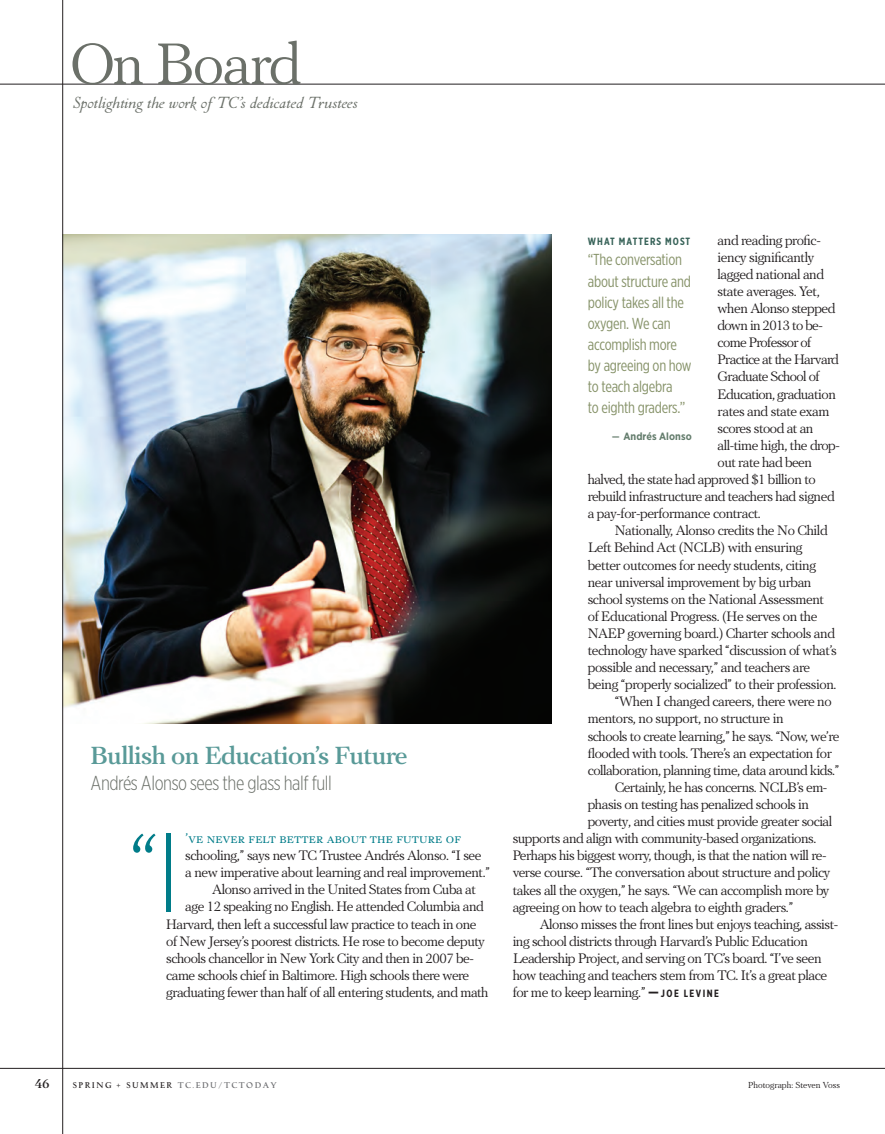
<style>
.page{position:relative;width:885px;height:1134px;background:#fff}
.page>*{position:absolute;margin:0;border:0;box-sizing:border-box;transform-origin:0 0}
.t1{font:300 111.75px "Gotham X Narrow";color:#007c89;scale:.95 1}
.t2{font:90px "Pastonchi";color:#007c89;scale:.95 1}
.t3{font:60px "PF Regal Text Pro Regular A";color:#6b7069}
.t4{font:500 25.5px "PF Regal Text Pro";letter-spacing:-.02em;color:#599a98}
.t5{font:300 20.1px "Gotham X Narrow";letter-spacing:-.02em;color:#6b7069}
.t6{font:italic 17.4px "Pastonchi";color:#6b7069}
.t7{font:15.9px "Gotham X Narrow";letter-spacing:-.015em;color:#87936a}
.t8{font:14.25px/17.1px "PF Regal Text Pro Regular A";letter-spacing:-.03em;color:#231f20}
.t9{font:14.1px/17.1px "PF Regal Text Pro Regular A";letter-spacing:-.025em;color:#231f20}
.t10{font:14.1px/17.1px "PF Regal Text Pro Regular A";letter-spacing:.005em;color:#231f20}
.t11{font:500 13.5px "PF Regal Text Pro";color:#231f20}
.t12{font:700 10.5px "Gotham X Narrow";letter-spacing:.1em;color:#386359}
.t13{font:700 10.5px "Gotham Narrow";letter-spacing:.005em;color:#637c6c}
.t14{font:9px "Pastonchi MT Titling";letter-spacing:.16em;color:#6c6d70}
.t15{font:9px "PF Regal Text Pro Regular A";color:#231f20}
.s1{color:#007c89}
.s2{font-family:"Gotham X Narrow";font-weight:700}
.s3{font-family:"Gotham X Narrow";font-weight:700;font-size:10.5px}
.s4{font-family:"Whitney Condensed";font-weight:600}
.s5{color:#231f20}
.s6{font-family:"Pastonchi";color:#231f20}
</style>
<div class="page">
<img style="left:63px;top:234px;width:488px;height:490px">
<hr style="left:0;top:84px;width:884px;height:1px;background:#231f20">
<hr style="left:62px;top:0;width:1px;height:1134px;background:#231f20">
<hr style="left:0;top:1068px;width:884px;height:1px;background:#231f20">
<p class="t3" style="left:70px;top:29px;width:232px">On Board</p>
<p class="t6" style="left:72px;top:94px;width:286px">Spotlighting the work of TC’s dedicated Trustees</p>
<p class="t4" style="left:90px;top:741px;width:318px">Bullish on Education’s Future</p>
<p class="t5" style="left:90px;top:771px;width:243px">Andrés Alonso sees the glass half full</p>
<p class="t2" style="left:128px;top:816px;width:32px">“</p>
<p class="t1" style="left:158px;top:807px;width:25px">I</p>
<p class="t10" style="left:185px;top:830px;width:306px"><span class="s1">’ve never felt better about the future of </span>schooling,” says new TC Trustee Andrés Alonso. “I see a new imperative about learning and real improvement.”</p>
<p class="t9" style="left:212px;top:881px;width:265px">Alonso arrived in the United States from Cuba at</p>
<p class="t9" style="left:185px;top:898px;width:300px">age 12 speaking no English. He attended Columbia and</p>
<p class="t9" style="left:166px;top:915px;width:312px">Harvard, then left a successful law practice to teach in one</p>
<p class="t9" style="left:166px;top:933px;width:320px">of New Jersey’s poorest districts. He rose to become deputy</p>
<p class="t9" style="left:166px;top:950px;width:309px">schools chancellor in New York City and then in 2007 be-</p>
<p class="t9" style="left:166px;top:967px;width:304px">came schools chief in Baltimore. High schools there were</p>
<p class="t9" style="left:166px;top:984px;width:324px">graduating fewer than half of all entering students, and math</p>
<p class="t9" style="left:717px;top:231px;width:105px">and reading profic-</p>
<p class="t9" style="left:717px;top:249px;width:98px">iency significantly</p>
<p class="t9" style="left:717px;top:266px;width:108px">lagged national and</p>
<p class="t9" style="left:717px;top:283px;width:104px">state averages. Yet,</p>
<p class="t9" style="left:717px;top:300px;width:119px">when Alonso stepped</p>
<p class="t9" style="left:717px;top:317px;width:107px">down in 2013 to be-</p>
<p class="t9" style="left:717px;top:334px;width:96px">come Professor of</p>
<p class="t9" style="left:717px;top:351px;width:123px">Practice at the Harvard</p>
<p class="t9" style="left:717px;top:368px;width:104px">Graduate School of</p>
<p class="t9" style="left:717px;top:385px;width:120px">Education, graduation</p>
<p class="t9" style="left:717px;top:402px;width:113px">rates and state exam</p>
<p class="t9" style="left:717px;top:420px;width:97px">scores stood at an</p>
<p class="t9" style="left:717px;top:437px;width:124px">all-time high, the drop-</p>
<p class="t9" style="left:717px;top:454px;width:96px">out rate had been</p>
<p class="t9" style="left:587px;top:471px;width:229px">halved, the state had approved $1 billion to</p>
<p class="t9" style="left:587px;top:488px;width:248px">rebuild infrastructure and teachers had signed</p>
<p class="t9" style="left:587px;top:505px;width:174px">a pay-for-performance contract.</p>
<p class="t9" style="left:587px;top:522px;width:250px;text-indent:27px">Nationally, Alonso credits the No Child Left Behind Act (NCLB) with ensuring better outcomes for needy students, citing near universal improvement by big urban school systems on the National Assessment of Educational Progress. (He serves on the NAEP governing board.) Charter schools and technology have sparked “discussion of what’s possible and necessary,” and teachers are being “properly socialized” to their profession.</p>
<p class="t9" style="left:587px;top:693px;width:253px;text-indent:27px">“When I changed careers, there were no mentors, no support, no structure in<br>schools to create learning,” he says. “Now, we’re flooded with tools. There’s an expectation for collaboration, planning time, data around kids.”</p>
<p class="t9" style="left:614px;top:779px;width:214px">Certainly, he has concerns. NCLB’s em-</p>
<p class="t9" style="left:587px;top:796px;width:223px">phasis on testing has penalized schools in</p>
<p class="t9" style="left:587px;top:813px;width:246px">poverty, and cities must provide greater social</p>
<p class="t9" style="left:512px;top:830px;width:305px">supports and align with community-based organizations.</p>
<p class="t9" style="left:512px;top:847px;width:315px">Perhaps his biggest worry, though, is that the nation will re-</p>
<p class="t9" style="left:512px;top:864px;width:319px">verse course. “The conversation about structure and policy</p>
<p class="t9" style="left:512px;top:881px;width:318px">takes all the oxygen,” he says. “We can accomplish more by</p>
<p class="t9" style="left:512px;top:898px;width:282px">agreeing on how to teach algebra to eighth graders.”</p>
<p class="t9" style="left:512px;top:916px;width:327px;text-indent:27px">Alonso misses the front lines but enjoys teaching, assist&shy;ing school districts through Harvard’s Public Education</p>
<p class="t8" style="left:512px;top:950px;width:316px">Leadership Project, and serving on TC’s board. “I’ve seen how teaching and teachers stem from TC. It’s a great place for me to keep learning.” <span class="s2">—</span> <span class="s3">J O E L E V I N E</span></p>
<p class="t12" style="left:587px;top:234px;width:104px">WHAT MATTERS MOST</p>
<p class="t7" style="left:587px;top:250px;width:96px">“The conversation</p>
<p class="t7" style="left:587px;top:271px;width:104px">about structure and</p>
<p class="t7" style="left:587px;top:292px;width:98px">policy takes all the</p>
<p class="t7" style="left:587px;top:313px;width:84px">oxygen. We can</p>
<p class="t7" style="left:587px;top:334px;width:90px">accomplish more</p>
<p class="t7" style="left:587px;top:355px;width:105px">by agreeing on how</p>
<p class="t7" style="left:587px;top:376px;width:86px">to teach algebra</p>
<p class="t7" style="left:587px;top:397px;width:99px">to eighth graders.”</p>
<p class="t13" style="left:612px;top:430px;width:81px"><span class="s4">—</span> Andrés Alonso</p>
<p class="t11" style="left:35px;top:1075px;width:17px">46</p>
<p class="t14" style="left:73px;top:1080px;width:206px"><span class="s5">SPRING</span> <span class="s6">+</span> <span class="s5">SUMMER</span> TC.EDU/TCTODAY</p>
<p class="t15" style="left:748px;top:1079px;width:93px">Photograph: Steven Voss</p>
</div>
